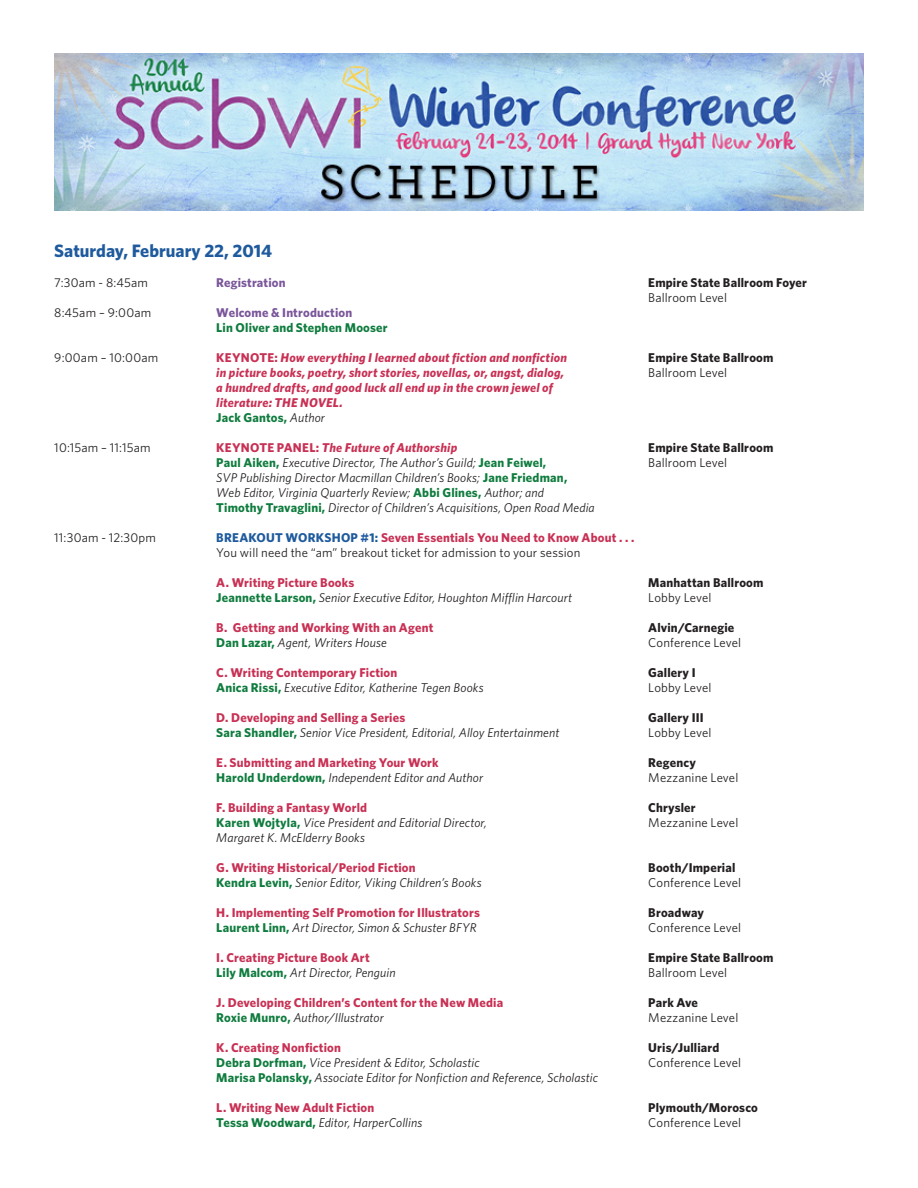
<style>
.page{position:relative;width:918px;height:1188px;background:#fff}
.page>*{position:absolute;margin:0;border:0;box-sizing:border-box;transform-origin:0 0}
.t1{font:700 18px "Whitney";color:#1e5a9d}
.body_text{font:italic 12.75px/15px "Whitney";letter-spacing:.01em;color:#231f20}
.body_text-2{font:700 12.75px "Whitney";letter-spacing:.015em;color:#c83054}
.body_text-3{font:12.75px "Whitney";letter-spacing:.01em;color:#231f20}
.body_text-4{font:italic 700 12.75px/15px "Whitney";letter-spacing:.015em;color:#c83054}
.body_text-5{font:700 12.75px "Whitney";letter-spacing:.015em;color:#231f20}
.body_text-6{font:700 12.75px "Whitney";letter-spacing:.015em;color:#0f7c3e}
.body_text-7{font:700 12.75px "Whitney";letter-spacing:.015em;color:#7a569a}
.s1{font-style:normal}
.s2{font-weight:400;font-style:italic;color:#231f20}
.s3{font-weight:700;font-style:normal;color:#0f7c3e}
.s4{color:#1e5a9d}
</style>
<div class="page">
<img style="left:54px;top:54px;width:810px;height:157px">
<p class="t1" style="left:54px;top:239px;width:219px">Saturday, February 22, 2014</p>
<p class="body_text-3" style="left:54px;top:274px;width:95px">7:30am - 8:45am</p>
<p class="body_text-7" style="left:216px;top:274px;width:71px">Registration</p>
<p class="body_text-5" style="left:648px;top:274px;width:160px">Empire State Ballroom Foyer</p>
<p class="body_text-3" style="left:648px;top:289px;width:80px">Ballroom Level</p>
<p class="body_text-3" style="left:54px;top:304px;width:98px">8:45am – 9:00am</p>
<p class="body_text-7" style="left:216px;top:304px;width:137px">Welcome &amp; Introduction</p>
<p class="body_text-6" style="left:216px;top:319px;width:173px">Lin Oliver and Stephen Mooser</p>
<p class="body_text-3" style="left:54px;top:349px;width:105px">9:00am – 10:00am</p>
<p class="body_text-4" style="left:216px;top:350px;width:352px"><span class="s1">KEYNOTE:</span> How everything I learned about fiction and nonfiction</p>
<p class="body_text-5" style="left:648px;top:349px;width:127px">Empire State Ballroom</p>
<p class="body_text-4" style="left:216px;top:365px;width:349px">in picture books, poetry, short stories, novellas, or, angst, dialog,</p>
<p class="body_text-3" style="left:648px;top:364px;width:80px">Ballroom Level</p>
<p class="body_text-4" style="left:216px;top:380px;width:338px">a hundred drafts, and good luck all end up in the crown jewel of literature: THE NOVEL.</p>
<p class="body_text-6" style="left:216px;top:409px;width:110px">Jack Gantos, <span class="s2">Author</span></p>
<p class="body_text-3" style="left:54px;top:439px;width:98px">10:15am – 11:15am</p>
<p class="body_text-4" style="left:216px;top:440px;width:243px"><span class="s1">KEYNOTE PANEL:</span> The Future of Authorship</p>
<p class="body_text-5" style="left:648px;top:439px;width:127px">Empire State Ballroom</p>
<p class="body_text" style="left:216px;top:455px;width:331px"><span class="s3">Paul Aiken,</span> Executive Director, The Author’s Guild; <span class="s3">Jean Feiwel,</span></p>
<p class="body_text-3" style="left:648px;top:454px;width:80px">Ballroom Level</p>
<p class="body_text" style="left:216px;top:470px;width:380px">SVP Publishing Director Macmillan Children’s Books; <span class="s3">Jane Friedman,<br></span>Web Editor, Virginia Quarterly Review; <span class="s3">Abbi Glines,</span> Author; and<br><span class="s3">Timothy Travaglini,</span> Director of Children’s Acquisitions, Open Road Media</p>
<p class="body_text-3" style="left:54px;top:529px;width:103px">11:30am - 12:30pm</p>
<p class="body_text-2" style="left:216px;top:529px;width:420px"><span class="s4">BREAKOUT WORKSHOP #1:</span> Seven Essentials You Need to Know About . . .</p>
<p class="body_text-3" style="left:216px;top:544px;width:366px">You will need the “am” breakout ticket for admission to your session</p>
<p class="body_text-2" style="left:216px;top:574px;width:140px">A. Writing Picture Books</p>
<p class="body_text-5" style="left:648px;top:574px;width:117px">Manhattan Ballroom</p>
<p class="body_text" style="left:216px;top:590px;width:357px"><span class="s3">Jeannette Larson,</span> Senior Executive Editor, Houghton Mifflin Harcourt</p>
<p class="body_text-3" style="left:648px;top:589px;width:65px">Lobby Level</p>
<p class="body_text-2" style="left:216px;top:619px;width:219px">B. Getting and Working With an Agent</p>
<p class="body_text-5" style="left:648px;top:619px;width:88px">Alvin/Carnegie</p>
<p class="body_text" style="left:216px;top:635px;width:172px"><span class="s3">Dan Lazar,</span> Agent, Writers House</p>
<p class="body_text-3" style="left:648px;top:634px;width:94px">Conference Level</p>
<p class="body_text-2" style="left:216px;top:664px;width:183px">C. Writing Contemporary Fiction</p>
<p class="body_text-5" style="left:648px;top:664px;width:49px">Gallery I</p>
<p class="body_text" style="left:216px;top:680px;width:269px"><span class="s3">Anica Rissi,</span> Executive Editor, Katherine Tegen Books</p>
<p class="body_text-3" style="left:648px;top:679px;width:65px">Lobby Level</p>
<p class="body_text-2" style="left:216px;top:709px;width:190px">D. Developing and Selling a Series</p>
<p class="body_text-5" style="left:648px;top:709px;width:57px">Gallery III</p>
<p class="body_text" style="left:216px;top:725px;width:345px"><span class="s3">Sara Shandler,</span> Senior Vice President, Editorial, Alloy Entertainment</p>
<p class="body_text-3" style="left:648px;top:724px;width:65px">Lobby Level</p>
<p class="body_text-2" style="left:216px;top:754px;width:224px">E. Submitting and Marketing Your Work</p>
<p class="body_text-5" style="left:648px;top:754px;width:49px">Regency</p>
<p class="body_text" style="left:216px;top:770px;width:268px"><span class="s3">Harold Underdown,</span> Independent Editor and Author</p>
<p class="body_text-3" style="left:648px;top:769px;width:91px">Mezzanine Level</p>
<p class="body_text-2" style="left:216px;top:799px;width:152px">F. Building a Fantasy World</p>
<p class="body_text-5" style="left:648px;top:799px;width:49px">Chrysler</p>
<p class="body_text" style="left:216px;top:815px;width:272px"><span class="s3">Karen Wojtyla,</span> Vice President and Editorial Director,</p>
<p class="body_text-3" style="left:648px;top:814px;width:91px">Mezzanine Level</p>
<p class="body_text" style="left:216px;top:830px;width:150px">Margaret K. McElderry Books</p>
<p class="body_text-2" style="left:216px;top:859px;width:201px">G. Writing Historical/Period Fiction</p>
<p class="body_text-5" style="left:648px;top:859px;width:89px">Booth/Imperial</p>
<p class="body_text" style="left:216px;top:875px;width:267px"><span class="s3">Kendra Levin,</span> Senior Editor, Viking Children’s Books</p>
<p class="body_text-3" style="left:648px;top:874px;width:94px">Conference Level</p>
<p class="body_text-2" style="left:216px;top:904px;width:265px">H. Implementing Self Promotion for Illustrators</p>
<p class="body_text-5" style="left:648px;top:904px;width:57px">Broadway</p>
<p class="body_text" style="left:216px;top:920px;width:262px"><span class="s3">Laurent Linn,</span> Art Director, Simon &amp; Schuster BFYR</p>
<p class="body_text-3" style="left:648px;top:919px;width:94px">Conference Level</p>
<p class="body_text-2" style="left:216px;top:949px;width:155px">I. Creating Picture Book Art</p>
<p class="body_text-5" style="left:648px;top:949px;width:127px">Empire State Ballroom</p>
<p class="body_text" style="left:216px;top:965px;width:181px"><span class="s3">Lily Malcom,</span> Art Director, Penguin</p>
<p class="body_text-3" style="left:648px;top:964px;width:80px">Ballroom Level</p>
<p class="body_text-2" style="left:216px;top:994px;width:288px">J. Developing Children’s Content for the New Media</p>
<p class="body_text-5" style="left:648px;top:994px;width:51px">Park Ave</p>
<p class="body_text" style="left:216px;top:1010px;width:169px"><span class="s3">Roxie Munro,</span> Author/Illustrator</p>
<p class="body_text-3" style="left:648px;top:1009px;width:91px">Mezzanine Level</p>
<p class="body_text-2" style="left:216px;top:1039px;width:126px">K. Creating Nonfiction</p>
<p class="body_text-5" style="left:648px;top:1039px;width:73px">Uris/Julliard</p>
<p class="body_text" style="left:216px;top:1055px;width:265px"><span class="s3">Debra Dorfman,</span> Vice President &amp; Editor, Scholastic</p>
<p class="body_text-3" style="left:648px;top:1054px;width:94px">Conference Level</p>
<p class="body_text" style="left:216px;top:1070px;width:383px"><span class="s3">Marisa Polansky,</span> Associate Editor for Nonfiction and Reference, Scholastic</p>
<p class="body_text-2" style="left:216px;top:1099px;width:159px">L. Writing New Adult Fiction</p>
<p class="body_text-5" style="left:648px;top:1099px;width:111px">Plymouth/Morosco</p>
<p class="body_text" style="left:216px;top:1115px;width:207px"><span class="s3">Tessa Woodward,</span> Editor, HarperCollins</p>
<p class="body_text-3" style="left:648px;top:1114px;width:94px">Conference Level</p>
</div>
